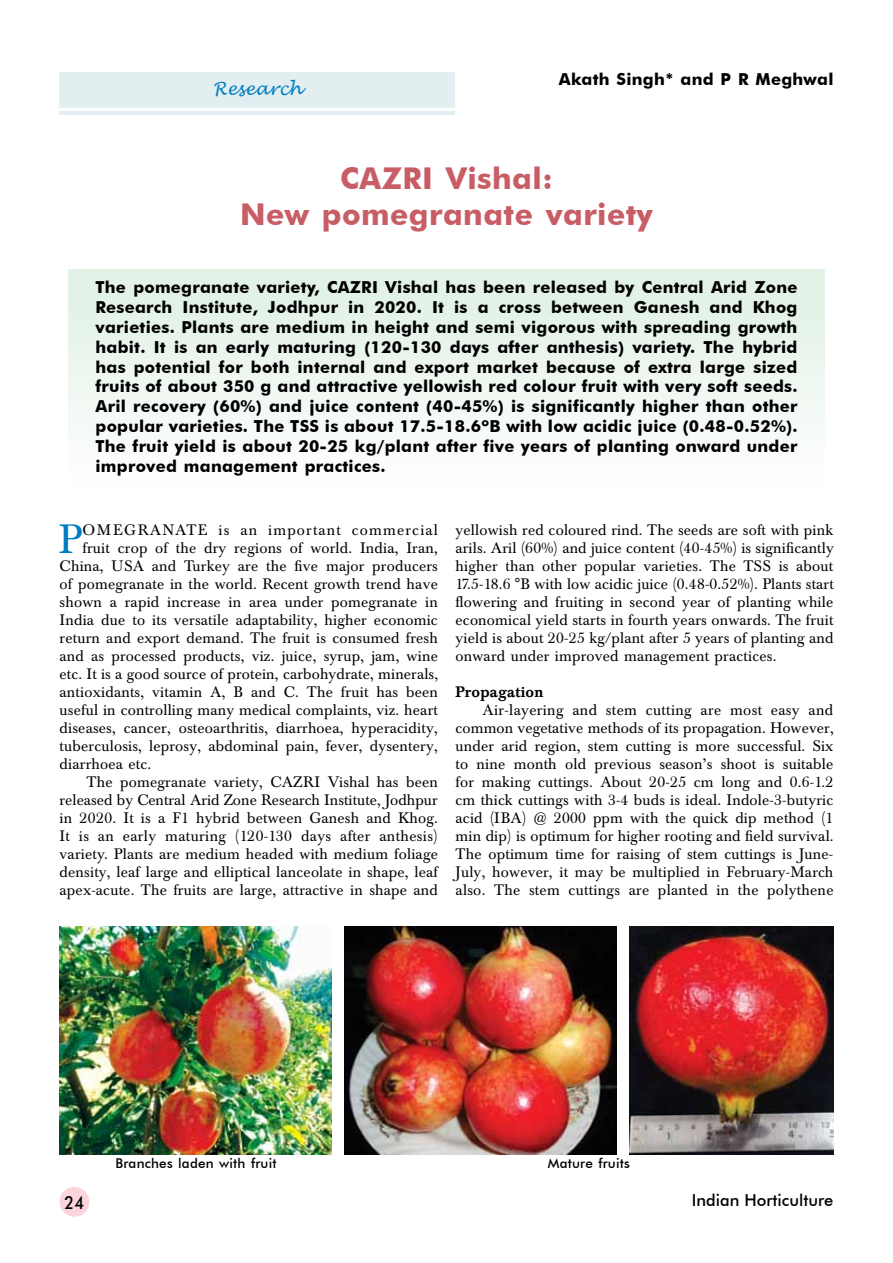
<style>
.page{position:relative;width:893px;height:1263px;background:#fff}
.page>*{position:absolute;margin:0;border:0;box-sizing:border-box;transform-origin:0 0}
.t1{font:40.5px "Baskerville BE";color:#007dc5}
.t2{font:700 30px/36px "Futura BT";letter-spacing:.015em;color:#c85d65;text-align:center}
.t3{font:italic 18px "Lucida Handwriting";letter-spacing:.015em;color:#007dc5;scale:.95 1}
.t4{font:500 18px "Futura BT";color:#000;scale:.9 1}
.t5{font:700 16.5px/19.8px "Futura BT";letter-spacing:.015em;color:#000;text-align:justify}
.t6{font:500 16.5px "Futura BT";color:#000}
.t7{font:15px/18px "Baskerville BE";letter-spacing:.015em;color:#000;text-align:justify}
.t8{font:15px "Baskerville BE";letter-spacing:.075em;color:#000}
.t9{font:500 15px "Baskerville BE";letter-spacing:.015em;color:#000}
.t10{font:15px "Baskerville BE";letter-spacing:.09em;color:#000}
.t11{font:500 13.5px "Futura BT";letter-spacing:.015em;color:#000}
</style>
<div class="page">
<div style="left:60px;top:1187px;width:29px;height:30px;background:#fbd4dc;border-radius:50%"></div>
<div style="left:68px;top:269px;width:756px;height:218px;background:linear-gradient(to bottom,#dff0e4,#fefefe)"></div>
<div style="left:60px;top:72px;width:395px;height:36px;background:#e2eeef"></div>
<hr style="left:60px;top:111px;width:395px;height:3px;background:#e2eeef">
<img style="left:60px;top:926px;width:272px;height:228px">
<img style="left:344px;top:926px;width:273px;height:228px">
<img style="left:629px;top:926px;width:204px;height:228px">
<p class="t3" style="left:213px;top:78px;width:95px">Research</p>
<p class="t5" style="left:559px;top:69px;width:276px">Akath Singh* and P R Meghwal</p>
<h2 class="t2" style="left:240px;top:160px;width:414px">CAZRI Vishal:<br>New pomegranate variety</h2>
<p class="t5" style="left:96px;top:277px;width:703px">The pomegranate variety, CAZRI Vishal has been released by Central Arid Zone Research I nstitute, Jodhpur in 2020. It is a cross between Ganesh and Khog varieties. Plants are medium in height and semi vigorous with spreading growth habit. It is an early maturing (120-130 days after anthesis) variety. The hybrid has potential for both internal and export market because of extra large sized fruits of about 350 g and attractive yellowish red colour fruit with very soft seeds.<br>Aril recovery (60%) and juice content (40-45%) is significantly higher than other popular varieties. The TSS is about 17.5-18.6ºB with low acidic juice (0.48-0.52%).<br>The fruit yield is about 20-25 kg/plant after five years of planting onward under improved management practices.</p>
<h1 class="t1" style="left:58px;top:516px;width:25px">P</h1>
<p class="t10" style="left:83px;top:521px;width:116px">ome granate</p>
<p class="t8" style="left:218px;top:521px;width:221px">is an important commercial</p>
<p class="t7" style="left:83px;top:539px;width:357px">fruit crop of the dry regions of world. India, Iran,</p>
<p class="t7" style="left:60px;top:557px;width:380px">China, USA and Turkey are the five major producers</p>
<p class="t7" style="left:60px;top:575px;width:380px">of pomegranate in the world. Recent growth trend have</p>
<p class="t7" style="left:60px;top:593px;width:380px">shown a rapid increase in area under pomegranate in</p>
<p class="t7" style="left:60px;top:611px;width:380px">India due to its versatile adaptability, higher economic</p>
<p class="t7" style="left:60px;top:629px;width:380px">return and export demand. The fruit is consumed fresh</p>
<p class="t7" style="left:60px;top:647px;width:380px">and as processed products, viz. juice, syrup, jam, wine</p>
<p class="t7" style="left:60px;top:665px;width:380px">etc. It is a good source of protein, carbohydrate, minerals,</p>
<p class="t7" style="left:60px;top:683px;width:380px">antioxidants, vitamin A, B and C. The fruit has been</p>
<p class="t7" style="left:60px;top:701px;width:380px">useful in controlling many medical complaints, viz. heart</p>
<p class="t7" style="left:60px;top:719px;width:380px">diseases, cancer, osteoarthritis, diarrhoea, hyperacidity,</p>
<p class="t7" style="left:60px;top:737px;width:380px">tuberculosis, leprosy, abdominal pain, fever, dysentery,</p>
<p class="t7" style="left:60px;top:755px;width:93px">diarrhoea etc.</p>
<p class="t7" style="left:87px;top:773px;width:353px">The pomegranate variety, CAZRI Vishal has been</p>
<p class="t7" style="left:60px;top:791px;width:380px">released by Central Arid Zone Research Institute, Jodhpur</p>
<p class="t7" style="left:60px;top:809px;width:380px">in 2020. It is a F1 hybrid between Ganesh and Khog.</p>
<p class="t7" style="left:60px;top:827px;width:380px">It is an early maturing (120-130 days after anthesis)</p>
<p class="t7" style="left:60px;top:845px;width:380px">variety. Plants are medium headed with medium foliage</p>
<p class="t7" style="left:60px;top:863px;width:380px">density, leaf large and elliptical lanceolate in shape, leaf</p>
<p class="t7" style="left:60px;top:881px;width:380px">apex-acute. The fruits are large, attractive in shape and</p>
<p class="t7" style="left:455px;top:521px;width:380px">yellowish red coloured rind. The seeds are soft with pink arils. Aril (60%) and juice content (40-45%) is significantly higher than other popular varieties. The TSS is about 17.5-18.6 °B with low acidic juice (0.48-0.52%). Plants start flowering and fruiting in second year of planting while economical yield starts in fourth years onwards. The fruit yield is about 20-25 kg/plant after 5 years of planting and onward under improved management practices.</p>
<p class="t9" style="left:455px;top:683px;width:90px">Propagation</p>
<p class="t7" style="left:455px;top:701px;width:380px;text-indent:27px">Air-layering and stem cutting are most easy and common vegetative methods of its propagation. However, under arid region, stem cutting is more successful. Six to nine month old previous season’s shoot is suitable for making cuttings. About 20-25 cm long and 0.6-1.2 cm thick cuttings with 3-4 buds is ideal. Indole-3-butyric acid (IBA) @ 2000 ppm with the quick dip method (1 min dip) is optimum for higher rooting and field survival.<br>The optimum time for raising of stem cuttings is June-July, however, it may be multiplied in February-March also. The stem cuttings are planted in the polythene</p>
<p class="t11" style="left:115px;top:1155px;width:163px">Branches laden with fruit</p>
<p class="t11" style="left:548px;top:1155px;width:83px">Mature fruits</p>
<p class="t4" style="left:65px;top:1191px;width:23px">24</p>
<p class="t6" style="left:692px;top:1190px;width:143px">Indian Horticulture</p>
</div>
